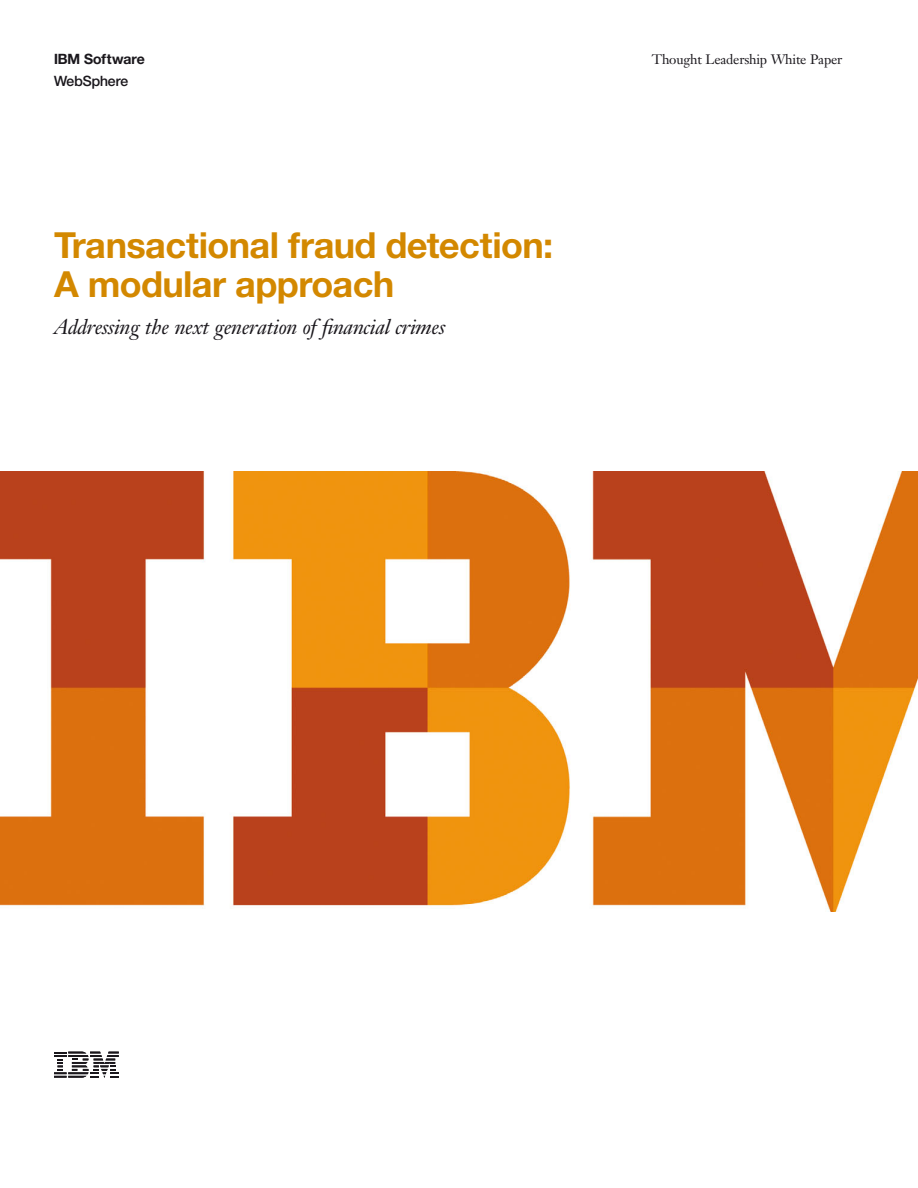
<style>
.page{position:relative;width:918px;height:1188px;background:#fff}
.page>*{position:absolute;margin:0;border:0;box-sizing:border-box;transform-origin:0 0}
.t1{font:700 36px/39px "Helv Neuefor IBM";color:#d38800}
.t2{font:italic 21px "Janson Text LT Pro";letter-spacing:-.015em;color:#1a171c}
.t3{font:700 14.25px/22px "Helv Neuefor IBM";color:#1a171c}
.t4{font:13.5px "Janson Text LT Pro";letter-spacing:-.015em;color:#1a171c}
.s1{font-weight:500}
</style>
<div class="page">
<svg style="left:54px;top:1052px;width:65px;height:26px"></svg>
<img style="left:0;top:472px;width:918px;height:440px">
<p class="t3" style="left:54px;top:50px;width:92px">IBM Software<br><span class="s1">WebSphere</span></p>
<p class="t4" style="left:652px;top:54px;width:192px">Thought Leadership White Paper</p>
<h1 class="t1" style="left:54px;top:229px;width:501px">Transactional fraud detection:<br>A modular approach</h1>
<p class="t2" style="left:54px;top:319px;width:393px">Addressing the next generation of financial crimes</p>
</div>
